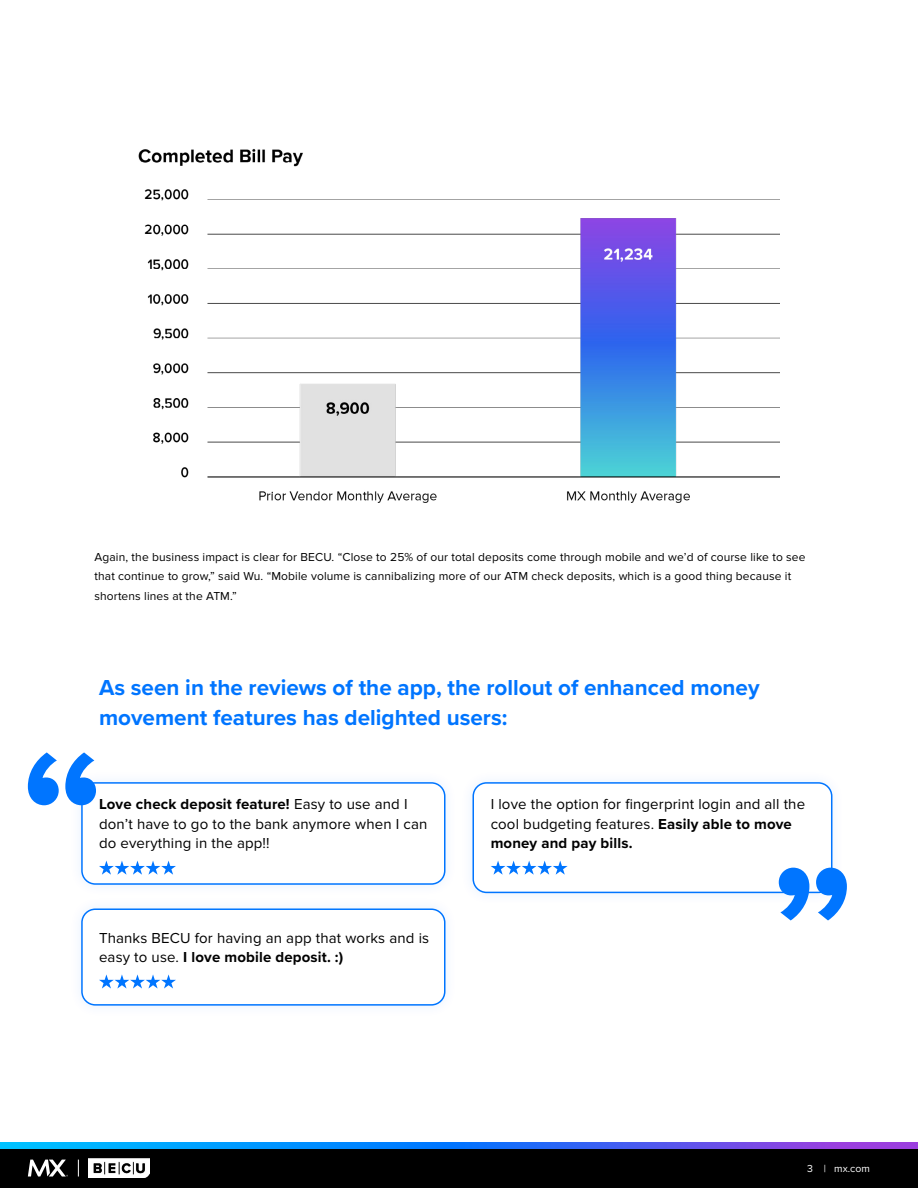
<style>
.page{position:relative;width:918px;height:1188px;background:#fff}
.page>*{position:absolute;margin:0;border:0;box-sizing:border-box;transform-origin:0 0}
.t1{font:700 22.5px/30px "Proxima Nova";color:#0075ff}
.t2{font:15px/19.5px "Proxima Nova";letter-spacing:.01em;color:#000}
.t3{font:12px/19.5px "Proxima Nova";letter-spacing:.01em;color:#000}
.t4{font:10.5px "Proxima Nova";color:#fff}
.s1{font-weight:700}
</style>
<div class="page">
<div style="left:81px;top:782px;width:365px;height:103px;border:2px solid #0075ff;border-radius:13px"></div>
<div style="left:81px;top:908px;width:365px;height:98px;border:2px solid #0075ff;border-radius:13px"></div>
<div style="left:473px;top:782px;width:359px;height:111px;border:2px solid #0075ff;border-radius:13px"></div>
<svg style="left:0;top:1143px;width:918px;height:7px;background:#2767d2"></svg>
<div style="left:0;top:1150px;width:918px;height:38px;background:#000"></div>
<svg style="left:28px;top:1160px;width:40px;height:17px"></svg>
<svg style="left:78px;top:1160px;width:1px;height:17px"></svg>
<img style="left:89px;top:1159px;width:61px;height:18px">
<svg style="left:28px;top:752px;width:68px;height:53px"></svg>
<svg style="left:779px;top:868px;width:68px;height:53px"></svg>
<svg style="left:99px;top:861px;width:77px;height:14px"></svg>
<svg style="left:99px;top:974px;width:77px;height:15px"></svg>
<svg style="left:491px;top:861px;width:77px;height:14px"></svg>
<img style="left:138px;top:149px;width:642px;height:354px">
<p class="t3" style="left:94px;top:547px;width:713px">Again, the business impact is clear for BECU. “Close to 25% of our total deposits come through mobile and we’d of course like to see that continue to grow,” said Wu. “Mobile volume is cannibalizing more of our ATM check deposits, which is a good thing because it shortens lines at the ATM.”</p>
<h1 class="t1" style="left:99px;top:672px;width:662px">As seen in the reviews of the app, the rollout of enhanced money movement features has delighted users:</h1>
<p class="t2" style="left:99px;top:795px;width:330px"><span class="s1">Love check deposit feature!</span> Easy to use and I don’t have to go to the bank anymore when I can do everything in the app!!</p>
<p class="t2" style="left:99px;top:928px;width:332px">Thanks BECU for having an app that works and is easy to use. <span class="s1">I love mobile deposit. :)</span></p>
<p class="t2" style="left:491px;top:795px;width:316px">I love the option for fingerprint login and all the cool budgeting features. <span class="s1">Easily able to move money and pay bills.</span></p>
<p class="t4" style="left:807px;top:1163px;width:64px">3 | mx.com</p>
</div>
